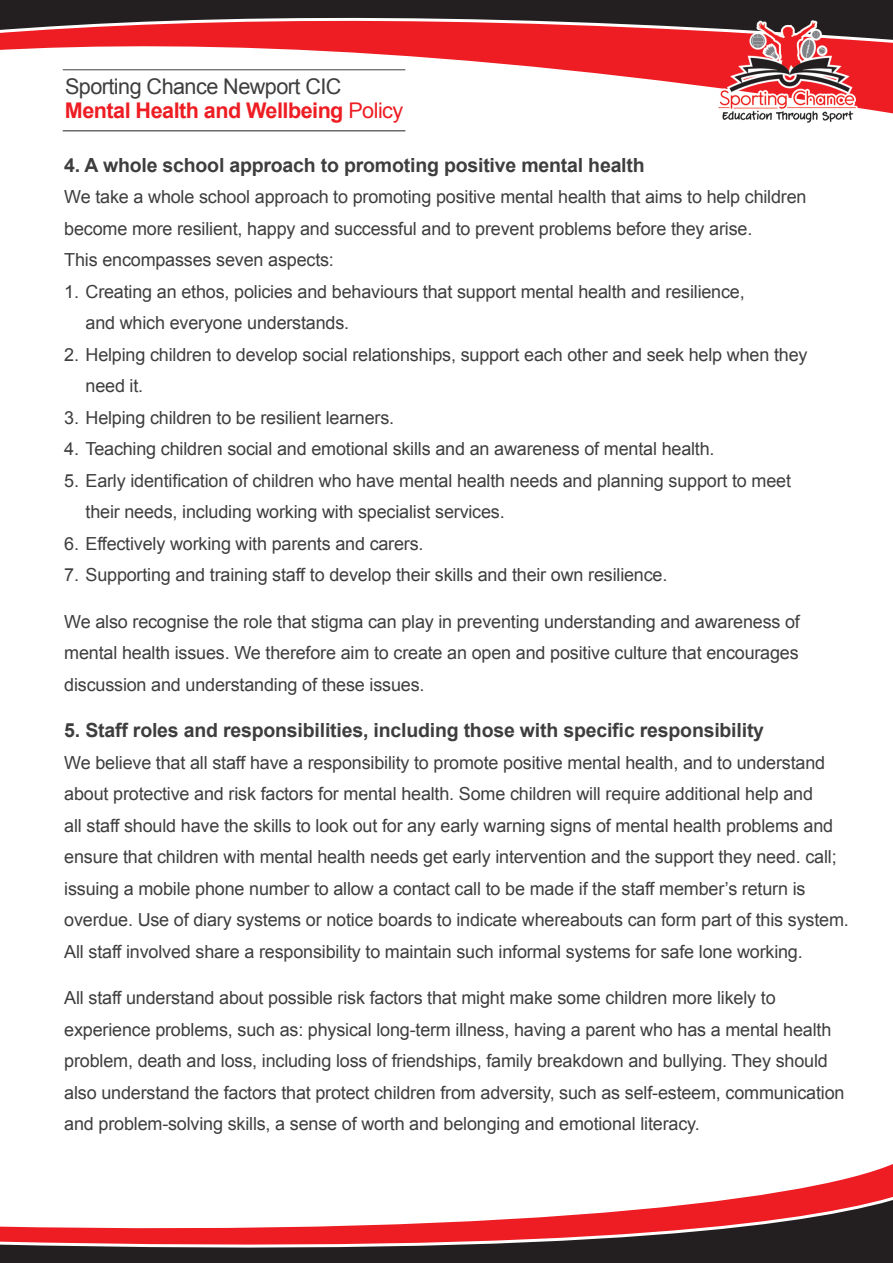
<style>
.page{position:relative;width:893px;height:1263px;background:#fff}
.page>*{position:absolute;margin:0;border:0;box-sizing:border-box;transform-origin:0 0}
.t1{font:700 21.6px "Arial";letter-spacing:-.025em;color:#ee1d23}
.t2{font:21.6px "Arial";letter-spacing:-.025em;color:#3e3e3f}
.t3{font:700 19.5px "Arial";letter-spacing:-.01em;color:#3e3e3f}
.t4{font:18px/31.5px "Arial";letter-spacing:-.01em;color:#3e3e3f}
.s1{font-weight:400}
</style>
<div class="page">
<div style="left:0;top:1257px;width:893px;height:6px;background:#231f20"></div>
<svg style="left:0;top:1164px;width:893px;height:93px"></svg>
<div style="left:0;top:0;width:893px;height:13px;background:#231f20"></div>
<svg style="left:0;top:13px;width:893px;height:101px"></svg>
<img style="left:715px;top:18px;width:145px;height:105px">
<hr style="left:63px;top:69px;width:342px;height:1px;background:#3e3e3f">
<hr style="left:63px;top:130px;width:342px;height:1px;background:#231f20">
<p class="t2" style="left:65px;top:72px;width:278px">Sporting Chance Newport CIC</p>
<p class="t1" style="left:65px;top:96px;width:340px">Mental Health and Wellbeing <span class="s1">Policy</span></p>
<p class="t3" style="left:64px;top:152px;width:582px">4. A whole school approach to promoting positive mental health</p>
<p class="t4" style="left:64px;top:181px;width:744px">We take a whole school approach to promoting positive mental health that aims to help children</p>
<p class="t4" style="left:64px;top:213px;width:690px">become more resilient, happy and successful and to prevent problems before they arise.</p>
<p class="t4" style="left:64px;top:244px;width:271px">This encompasses seven aspects:</p>
<p class="t4" style="left:64px;top:276px;width:682px">1. Creating an ethos, policies and behaviours that support mental health and resilience,</p>
<p class="t4" style="left:86px;top:307px;width:265px">and which everyone understands.</p>
<p class="t4" style="left:64px;top:339px;width:745px">2. Helping children to develop social relationships, support each other and seek help when they</p>
<p class="t4" style="left:86px;top:370px;width:59px">need it.</p>
<p class="t4" style="left:64px;top:402px;width:331px">3. Helping children to be resilient learners.</p>
<p class="t4" style="left:64px;top:433px;width:652px">4. Teaching children social and emotional skills and an awareness of mental health.</p>
<p class="t4" style="left:64px;top:465px;width:728px">5. Early identification of children who have mental health needs and planning support to meet</p>
<p class="t4" style="left:86px;top:496px;width:421px">their needs, including working with specialist services.</p>
<p class="t4" style="left:64px;top:528px;width:361px">6. Effectively working with parents and carers.</p>
<p class="t4" style="left:64px;top:559px;width:605px">7. Supporting and training staff to develop their skills and their own resilience.</p>
<p class="t4" style="left:64px;top:606px;width:737px">We also recognise the role that stigma can play in preventing understanding and awareness of</p>
<p class="t4" style="left:64px;top:637px;width:736px">mental health issues. We therefore aim to create an open and positive culture that encourages</p>
<p class="t4" style="left:64px;top:669px;width:362px">discussion and understanding of these issues.</p>
<p class="t3" style="left:64px;top:717px;width:701px">5. Staff roles and responsibilities, including those with specific responsibility</p>
<p class="t4" style="left:64px;top:747px;width:774px">We believe that all staff have a responsibility to promote positive mental health, and to understand about protective and risk factors for mental health. Some children will require additional help and<br>all staff should have the skills to look out for any early warning signs of mental health problems and ensure that children with mental health needs get early intervention and the support they need. call; issuing a mobile phone number to allow a contact call to be made if the staff member’s return is</p>
<p class="t4" style="left:64px;top:904px;width:786px">overdue. Use of diary systems or notice boards to indicate whereabouts can form part of this system.<br>All staff involved share a responsibility to maintain such informal systems for safe lone working.</p>
<p class="t4" style="left:64px;top:982px;width:713px">All staff understand about possible risk factors that might make some children more likely to</p>
<p class="t4" style="left:64px;top:1014px;width:782px">experience problems, such as: physical long-term illness, having a parent who has a mental health problem, death and loss, including loss of friendships, family breakdown and bullying. They should also understand the factors that protect children from adversity, such as self-esteem, communication and problem-solving skills, a sense of worth and belonging and emotional literacy.</p>
</div>
